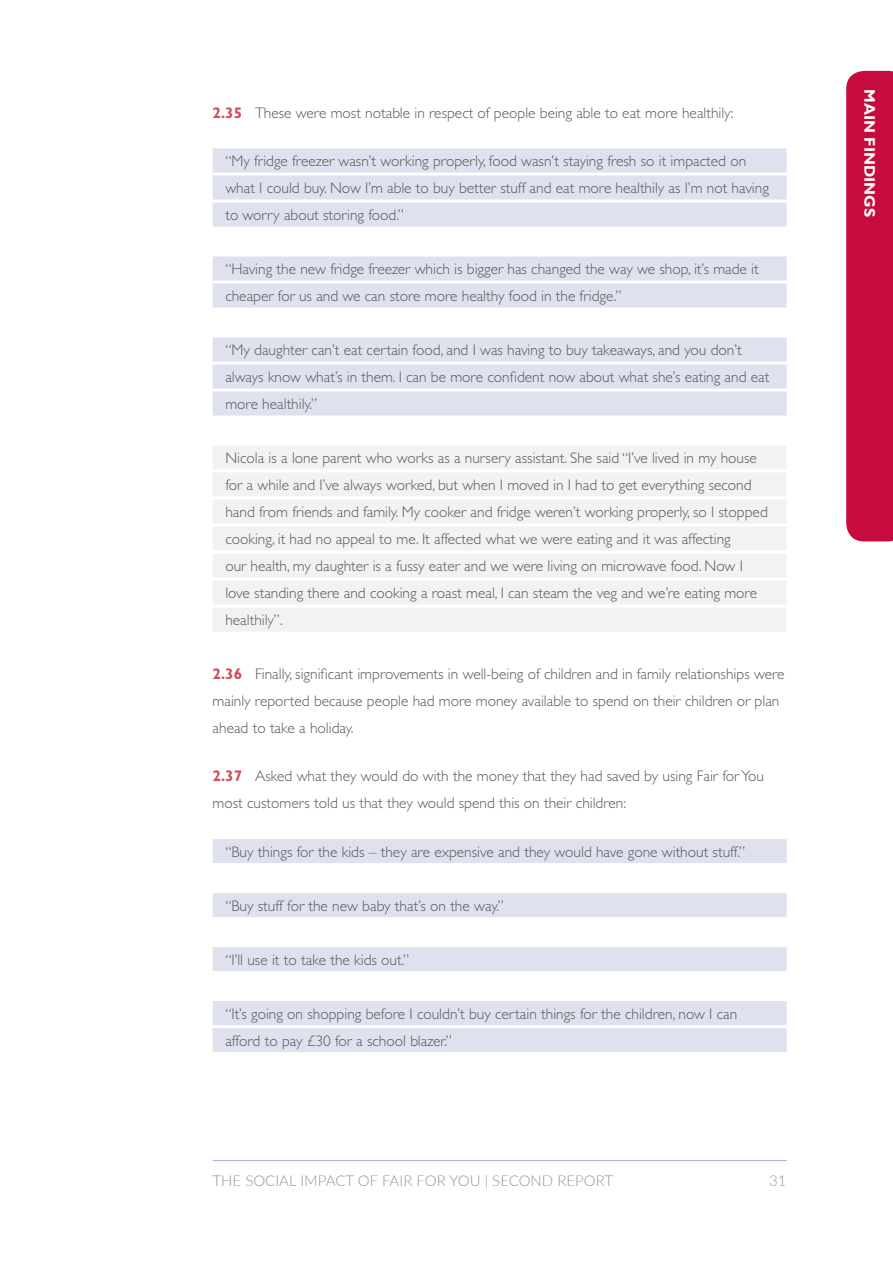
<style>
.page{position:relative;width:893px;height:1263px;background:#fff}
.page>*{position:absolute;margin:0;border:0;box-sizing:border-box;transform-origin:0 0}
.t1{font:300 15.3px/27px "Gill Sans";color:#57585a}
.t2{font:700 15.3px "Gill Sans";color:#fff}
.t3{font:300 15px "Lato";color:#95969a}
.s1{font-weight:700;color:#d14d56}
</style>
<div class="page">
<hr style="left:213px;top:1160px;width:574px;height:1px;background:#afb0d2">
<div style="left:846px;top:71px;width:47px;height:470px;background:#c80b3e"></div>
<div style="left:213px;top:148px;width:574px;height:24px;background:#e0e1ee"></div>
<div style="left:213px;top:175px;width:574px;height:24px;background:#e0e1ee"></div>
<div style="left:213px;top:202px;width:574px;height:24px;background:#e0e1ee"></div>
<div style="left:213px;top:256px;width:574px;height:24px;background:#e0e1ee"></div>
<div style="left:213px;top:283px;width:574px;height:24px;background:#e0e1ee"></div>
<div style="left:213px;top:337px;width:574px;height:24px;background:#e0e1ee"></div>
<div style="left:213px;top:364px;width:574px;height:24px;background:#e0e1ee"></div>
<div style="left:213px;top:391px;width:574px;height:24px;background:#e0e1ee"></div>
<div style="left:213px;top:445px;width:574px;height:24px;background:#f1f2f1"></div>
<div style="left:213px;top:472px;width:574px;height:24px;background:#f1f2f1"></div>
<div style="left:213px;top:499px;width:574px;height:24px;background:#f1f2f1"></div>
<div style="left:213px;top:526px;width:574px;height:24px;background:#f1f2f1"></div>
<div style="left:213px;top:553px;width:574px;height:24px;background:#f1f2f1"></div>
<div style="left:213px;top:580px;width:574px;height:24px;background:#f1f2f1"></div>
<div style="left:213px;top:607px;width:574px;height:24px;background:#f1f2f1"></div>
<div style="left:213px;top:839px;width:574px;height:24px;background:#e0e1ee"></div>
<div style="left:213px;top:893px;width:574px;height:24px;background:#e0e1ee"></div>
<div style="left:213px;top:947px;width:574px;height:24px;background:#e0e1ee"></div>
<div style="left:213px;top:1001px;width:574px;height:24px;background:#e0e1ee"></div>
<div style="left:213px;top:1028px;width:574px;height:24px;background:#e0e1ee"></div>
<p class="t1" style="left:213px;top:99px;width:522px"><span class="s1">2.35</span> These were most notable in respect of people being able to eat more healthily:</p>
<p class="t1" style="left:225px;top:148px;width:545px">“My fridge freezer wasn’t working properly, food wasn’t staying fresh so it impacted on what I could buy. Now I’m able to buy better stuff and eat more healthily as I’m not having to worry about storing food.”</p>
<p class="t1" style="left:225px;top:256px;width:535px">“Having the new fridge freezer which is bigger has changed the way we shop, it’s made it cheaper for us and we can store more healthy food in the fridge.”</p>
<p class="t1" style="left:225px;top:337px;width:545px">“My daughter can’t eat certain food, and I was having to buy takeaways, and you don’t always know what’s in them. I can be more confident now about what she’s eating and eat more healthily.”</p>
<p class="t1" style="left:225px;top:445px;width:544px">Nicola is a lone parent who works as a nursery assistant. She said “I’ve lived in my house for a while and I’ve always worked, but when I moved in I had to get everything second hand from friends and family. My cooker and fridge weren’t working properly, so I stopped cooking, it had no appeal to me. It affected what we were eating and it was affecting<br>our health, my daughter is a fussy eater and we were living on microwave food. Now I love standing there and cooking a roast meal, I can steam the veg and we’re eating more healthily”.</p>
<p class="t1" style="left:213px;top:661px;width:573px"><span class="s1">2.36</span> Finally, significant improvements in well-being of children and in family relationships were mainly reported because people had more money available to spend on their children or plan ahead to take a holiday.</p>
<p class="t1" style="left:213px;top:763px;width:553px"><span class="s1">2.37</span> Asked what they would do with the money that they had saved by using Fair for You most customers told us that they would spend this on their children:</p>
<p class="t1" style="left:225px;top:838px;width:521px">“Buy things for the kids – they are expensive and they would have gone without stuff.”</p>
<p class="t1" style="left:225px;top:892px;width:280px">“Buy stuff for the new baby that’s on the way.”</p>
<p class="t1" style="left:225px;top:946px;width:185px">“I’ll use it to take the kids out.”</p>
<p class="t1" style="left:225px;top:1000px;width:513px">“It’s going on shopping before I couldn’t buy certain things for the children, now I can afford to pay £30 for a school blazer.”</p>
<p class="t3" style="left:213px;top:1171px;width:402px">THE SOCIAL IMPACT OF FAIR FOR YOU | SECOND REPORT</p>
<p class="t3" style="left:769px;top:1171px;width:19px">31</p>
<p class="t2" style="left:879px;top:89px;width:129px;rotate:90deg">MAIN FINDINGS</p>
</div>
